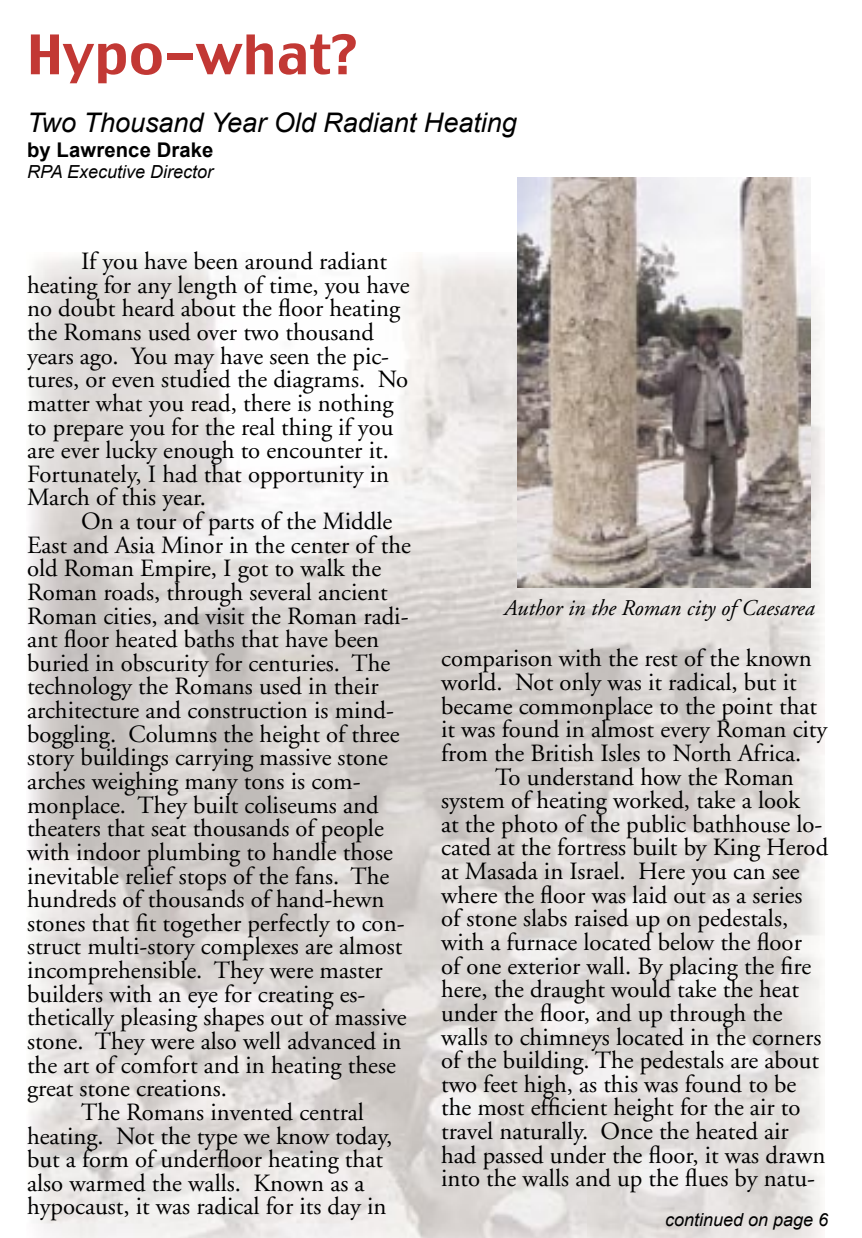
<style>
.page{position:relative;width:862px;height:1238px;background:#fff}
.page>*{position:absolute;margin:0;border:0;box-sizing:border-box;transform-origin:0 0}
.t1{font:54px "Charcoal";color:#c23834}
.t2{font:italic 27px "Arial";color:#000}
.t3{font:24.75px/23.6px "Adobe Garamond";color:#000}
.t4{font:italic 22.5px "Adobe Garamond";color:#000}
.t5{font:700 20.25px "Arial";letter-spacing:.005em;color:#000}
.t6{font:italic 18px "Arial";color:#000}
</style>
<div class="page">
<img style="left:28px;top:252px;width:797px;height:986px">
<img style="left:518px;top:178px;width:292px;height:409px">
<h1 class="t1" style="left:27px;top:19px;width:330px">Hypo-what?</h1>
<p class="t2" style="left:27px;top:108px;width:491px">Two Thousand Year Old Radiant Heating</p>
<p class="t5" style="left:27px;top:138px;width:188px">by Lawrence Drake</p>
<p class="t6" style="left:27px;top:162px;width:188px">RPA Executive Director</p>
<p class="t3" style="left:27px;top:250px;width:384px;text-indent:54px">If you have been around radiant heating for any length of time, you have no doubt heard about the floor heating the Romans used over two thousand years ago. You may have seen the pic&shy;tures, or even studied the diagrams. No matter what you read, there is nothing to prepare you for the real thing if you are ever lucky enough to encounter it.<br>Fortunately, I had that opportunity in March of this year.</p>
<p class="t3" style="left:81px;top:510px;width:313px">On a tour of parts of the Middle</p>
<p class="t3" style="left:27px;top:533px;width:385px">East and Asia Minor in the center of the</p>
<p class="t3" style="left:27px;top:557px;width:356px">old Roman Empire, I got to walk the</p>
<p class="t3" style="left:27px;top:581px;width:362px">Roman roads, through several ancient</p>
<p class="t3" style="left:27px;top:604px;width:383px">Roman cities, and visit the Roman radi-</p>
<p class="t3" style="left:27px;top:628px;width:354px">ant floor heated baths that have been</p>
<p class="t3" style="left:27px;top:652px;width:365px">buried in obscurity for centuries. The</p>
<p class="t3" style="left:27px;top:675px;width:353px">technology the Romans used in their</p>
<p class="t3" style="left:27px;top:699px;width:368px">architecture and construction is mind-</p>
<p class="t3" style="left:27px;top:722px;width:374px">boggling. Columns the height of three</p>
<p class="t3" style="left:27px;top:746px;width:362px">story buildings carrying massive stone</p>
<p class="t3" style="left:27px;top:770px;width:335px">arches weighing many tons is com-</p>
<p class="t3" style="left:27px;top:793px;width:353px">monplace. They built coliseums and</p>
<p class="t3" style="left:27px;top:817px;width:358px">theaters that seat thousands of people</p>
<p class="t3" style="left:27px;top:841px;width:367px">with indoor plumbing to handle those</p>
<p class="t3" style="left:27px;top:864px;width:364px">inevitable relief stops of the fans. The</p>
<p class="t3" style="left:27px;top:888px;width:359px">hundreds of thousands of hand-hewn</p>
<p class="t3" style="left:27px;top:911px;width:379px">stones that fit together perfectly to con-</p>
<p class="t3" style="left:27px;top:935px;width:377px">struct multi-story complexes are almost</p>
<p class="t3" style="left:27px;top:959px;width:357px">incomprehensible. They were master</p>
<p class="t3" style="left:27px;top:982px;width:340px">builders with an eye for creating es-</p>
<p class="t3" style="left:27px;top:1006px;width:381px">thetically pleasing shapes out of massive</p>
<p class="t3" style="left:27px;top:1030px;width:376px">stone. They were also well advanced in</p>
<p class="t3" style="left:27px;top:1053px;width:370px">the art of comfort and in heating these</p>
<p class="t3" style="left:27px;top:1077px;width:202px">great stone creations.</p>
<p class="t3" style="left:81px;top:1100px;width:284px">The Romans invented central</p>
<p class="t3" style="left:27px;top:1124px;width:367px">heating. Not the type we know today,</p>
<p class="t3" style="left:27px;top:1148px;width:357px">but a form of underfloor heating that</p>
<p class="t3" style="left:27px;top:1171px;width:339px">also warmed the walls. Known as a</p>
<p class="t3" style="left:27px;top:1195px;width:361px">hypocaust, it was radical for its day in</p>
<p class="t4" style="left:504px;top:595px;width:312px">Author in the Roman city of Caesarea</p>
<p class="t3" style="left:441px;top:647px;width:388px">comparison with the rest of the known world. Not only was it radical, but it became commonplace to the point that it was found in almost every Roman city from the British Isles to North Africa.</p>
<p class="t3" style="left:441px;top:765px;width:389px;text-indent:54px">To understand how the Roman system of heating worked, take a look<br>at the photo of the public bathhouse lo&shy;cated at the fortress built by King Herod at Masada in Israel. Here you can see where the floor was laid out as a series<br>of stone slabs raised up on pedestals, with a furnace located below the floor<br>of one exterior wall. By placing the fire here, the draught would take the heat under the floor, and up through the walls to chimneys located in the corners of the building. The pedestals are about two feet high, as this was found to be the most efficient height for the air to travel naturally. Once the heated air had passed under the floor, it was drawn into the walls and up the flues by natu-</p>
<p class="t6" style="left:665px;top:1209px;width:165px">continued on page 6</p>
</div>
